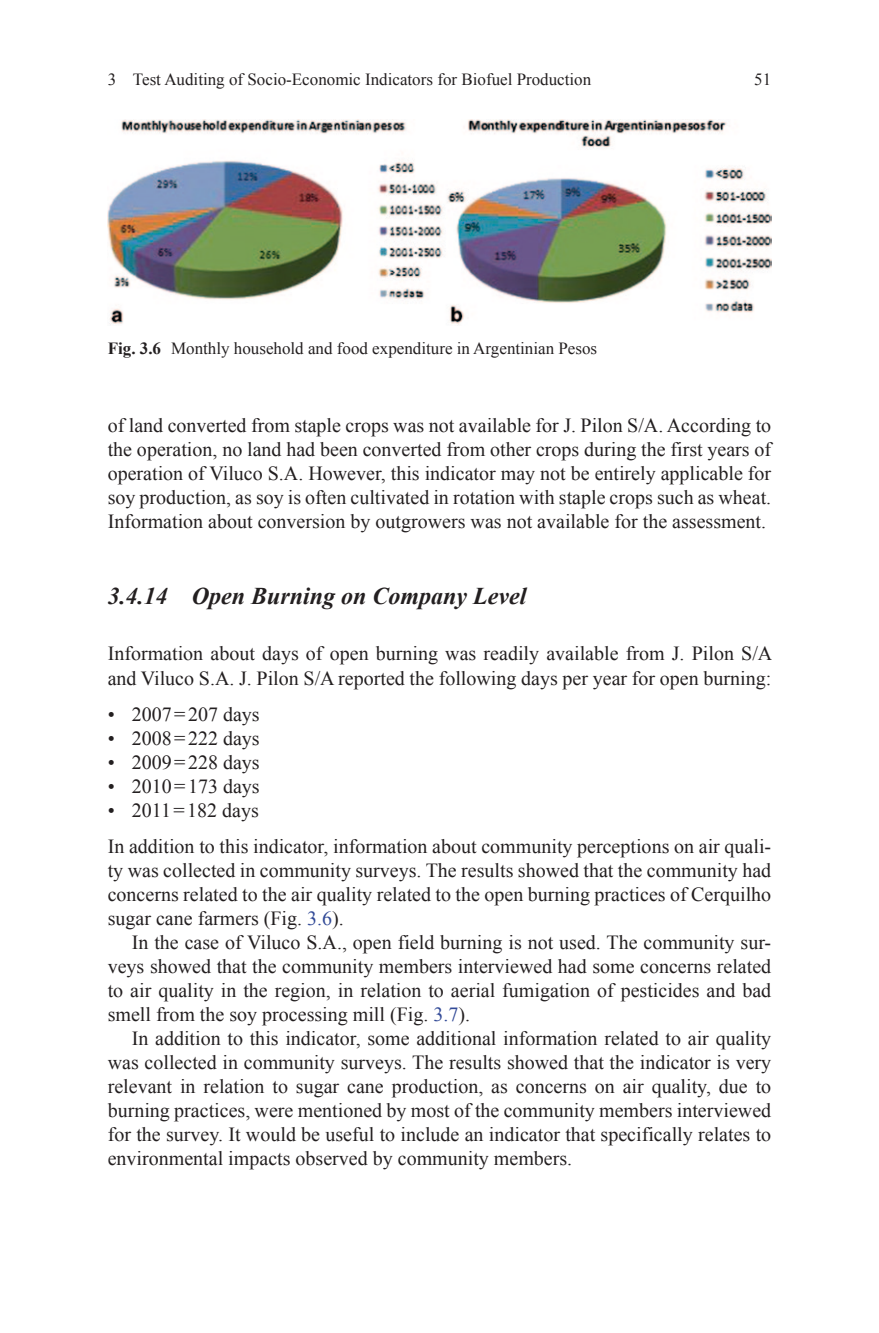
<style>
.page{position:relative;width:879px;height:1333px;background:#fff}
.page>*{position:absolute;margin:0;border:0;box-sizing:border-box;transform-origin:0 0}
.t1{font:italic 700 24px "Times New Roman";color:#231f20}
.t2{font:20px/24px "Times New Roman";color:#231f20;text-align:justify}
.t3{font:17px "Times New Roman";color:#231f20}
.s1{font-weight:700}
.s2{color:#324a97}
</style>
<div class="page">
<img style="left:108px;top:119px;width:663px;height:206px">
<p class="t3" style="left:108px;top:68px;width:485px">3 Test Auditing of Socio-Economic Indicators for Biofuel Production</p>
<p class="t3" style="left:754px;top:68px;width:18px">51</p>
<p class="t3" style="left:108px;top:337px;width:491px"><span class="s1">Fig. 3.6</span> Monthly household and food expenditure in Argentinian Pesos</p>
<p class="t2" style="left:108px;top:413px;width:665px">of land converted from staple crops was not available for J. Pilon S/A. According to the operation, no land had been converted from other crops during the first years of operation of Viluco S.A. However, this indicator may not be entirely applicable for soy production, as soy is often cultivated in rotation with staple crops such as wheat.<br>Information about conversion by outgrowers was not available for the assessment.</p>
<p class="t1" style="left:108px;top:579px;width:420px">3.4.14 Open Burning on Company Level</p>
<p class="t2" style="left:108px;top:641px;width:666px">Information about days of open burning was readily available from J. Pilon S/A and Viluco S.A. J. Pilon S/A reported the following days per year for open burning:</p>
<p class="t2" style="left:108px;top:701px;width:153px">• 2007=207 days</p>
<p class="t2" style="left:108px;top:725px;width:153px">• 2008=222 days</p>
<p class="t2" style="left:108px;top:749px;width:153px">• 2009=228 days</p>
<p class="t2" style="left:108px;top:773px;width:153px">• 2010=173 days</p>
<p class="t2" style="left:108px;top:791px;width:665px;line-height:36px">• 2011=182 days<br>In addition to this indicator, information about community perceptions on air quali-</p>
<p class="t2" style="left:108px;top:857px;width:665px">ty was collected in community surveys. The results showed that the community had concerns related to the air quality related to the open burning practices of Cerquilho sugar cane farmers (Fig. <span class="s2">3.6</span>).</p>
<p class="t2" style="left:108px;top:929px;width:665px;text-indent:24px">In the case of Viluco S.A., open field burning is not used. The community sur&shy;veys showed that the community members interviewed had some concerns related to air quality in the region, in relation to aerial fumigation of pesticides and bad smell from the soy processing mill (Fig. <span class="s2">3.7</span>).</p>
<p class="t2" style="left:108px;top:1025px;width:665px;text-indent:24px">In addition to this indicator, some additional information related to air quality was collected in community surveys. The results showed that the indicator is very relevant in relation to sugar cane production, as concerns on air quality, due to burning practices, were mentioned by most of the community members interviewed for the survey. It would be useful to include an indicator that specifically relates to environmental impacts observed by community members.</p>
</div>
